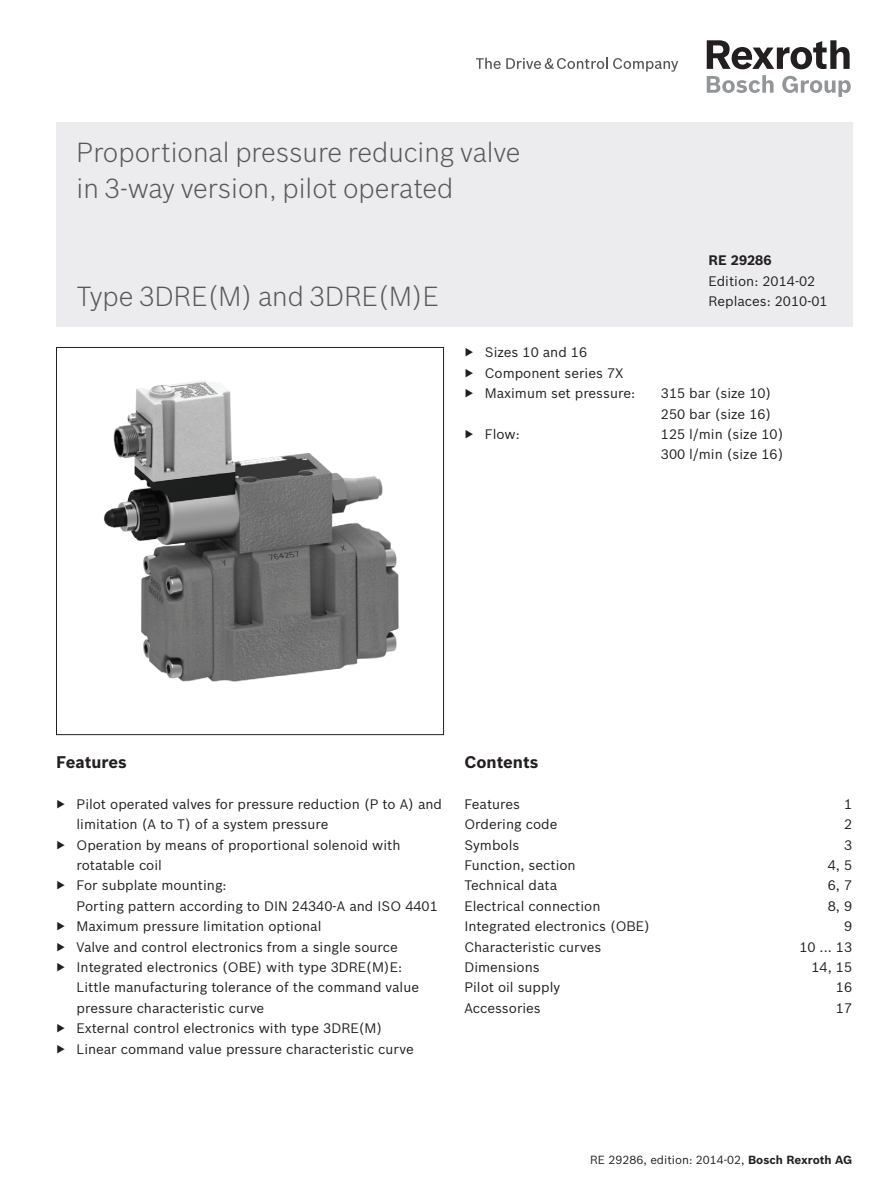
<style>
.page{position:relative;width:893px;height:1191px;background:#fff}
.page>*{position:absolute;margin:0;border:0;box-sizing:border-box;transform-origin:0 0}
.t1{font:300 27px/35.7px "Bosch Sans";color:#57585a}
.t2{font:700 16.5px "Bosch Sans";color:#231f20}
.t3{font:13.5px/20.4px "Bosch Sans";color:#231f20}
.t4{font:700 13.5px "Bosch Sans";color:#231f20}
.t5{font:11.55px "Bosch Sans";color:#231f20}
.s1{font-weight:700}
</style>
<div class="page">
<div style="left:56px;top:122px;width:796px;height:205px;background:#ececee"></div>
<svg style="left:476px;top:58px;width:202px;height:14px"></svg>
<svg style="left:707px;top:75px;width:66px;height:18px"></svg>
<svg style="left:782px;top:76px;width:69px;height:21px"></svg>
<svg style="left:707px;top:41px;width:143px;height:28px"></svg>
<img style="left:103px;top:380px;width:296px;height:302px">
<div style="left:56px;top:347px;width:388px;height:388px;border:1px solid #231f20"></div>
<h1 class="t1" style="left:77px;top:133px;width:445px">Proportional pressure reducing valve in 3-way version, pilot operated</h1>
<p class="t4" style="left:708px;top:250px;width:65px">RE 29286</p>
<p class="t3" style="left:708px;top:270px;width:108px">Edition: 2014-02</p>
<h1 class="t1" style="left:77px;top:277px;width:364px">Type 3DRE(M) and 3DRE(M)E</h1>
<p class="t3" style="left:708px;top:290px;width:121px">Replaces: 2010-01</p>
<p class="t3" style="left:464px;top:341px;width:172px">▶ Sizes 10 and 16<br>▶ Component series 7X ▶ Maximum set pressure:</p>
<p class="t3" style="left:661px;top:382px;width:112px">315 bar (size 10)<br>250 bar (size 16)</p>
<p class="t3" style="left:464px;top:423px;width:57px">▶ Flow:</p>
<p class="t3" style="left:661px;top:423px;width:124px">125 l/min (size 10)<br>300 l/min (size 16)</p>
<p class="t2" style="left:56px;top:749px;width:72px">Features</p>
<p class="t3" style="left:56px;top:792px;width:387px">▶ Pilot operated valves for pressure reduction (P to A) and</p>
<p class="t3" style="left:77px;top:813px;width:253px">limitation (A to T) of a system pressure</p>
<p class="t3" style="left:56px;top:833px;width:346px">▶ Operation by means of proportional solenoid with</p>
<p class="t3" style="left:77px;top:854px;width:87px">rotatable coil</p>
<p class="t3" style="left:56px;top:874px;width:172px">▶ For subplate mounting:</p>
<p class="t3" style="left:77px;top:894px;width:363px">Porting pattern according to DIN 24340-A and ISO 4401</p>
<p class="t3" style="left:56px;top:915px;width:267px">▶ Maximum pressure limitation optional</p>
<p class="t3" style="left:56px;top:935px;width:343px">▶ Valve and control electronics from a single source</p>
<p class="t3" style="left:56px;top:956px;width:347px">▶ Integrated electronics (OBE) with type 3DRE(M)E:</p>
<p class="t3" style="left:77px;top:976px;width:344px">Little manufacturing tolerance of the command value</p>
<p class="t3" style="left:77px;top:997px;width:189px">pressure characteristic curve</p>
<p class="t3" style="left:56px;top:1017px;width:328px">▶ External control electronics with type 3DRE(M)</p>
<p class="t3" style="left:56px;top:1037px;width:359px">▶ Linear command value pressure characteristic curve</p>
<p class="t2" style="left:464px;top:749px;width:76px">Contents</p>
<p class="t3" style="left:464px;top:792px;width:57px">Features</p>
<p class="t3" style="left:844px;top:792px;width:10px">1</p>
<p class="t3" style="left:464px;top:813px;width:95px">Ordering code</p>
<p class="t3" style="left:844px;top:813px;width:10px">2</p>
<p class="t3" style="left:464px;top:833px;width:57px">Symbols</p>
<p class="t3" style="left:844px;top:833px;width:10px">3</p>
<p class="t3" style="left:464px;top:854px;width:113px">Function, section</p>
<p class="t3" style="left:828px;top:854px;width:26px">4, 5</p>
<p class="t3" style="left:464px;top:874px;width:94px">Technical data</p>
<p class="t3" style="left:828px;top:874px;width:26px">6, 7</p>
<p class="t3" style="left:464px;top:894px;width:138px">Electrical connection</p>
<p class="t3" style="left:828px;top:894px;width:26px">8, 9</p>
<p class="t3" style="left:464px;top:915px;width:187px">Integrated electronics (OBE)</p>
<p class="t3" style="left:844px;top:915px;width:10px">9</p>
<p class="t3" style="left:464px;top:935px;width:138px">Characteristic curves</p>
<p class="t3" style="left:799px;top:935px;width:54px">10 ... 13</p>
<p class="t3" style="left:464px;top:956px;width:77px">Dimensions</p>
<p class="t3" style="left:811px;top:956px;width:42px">14, 15</p>
<p class="t3" style="left:464px;top:976px;width:97px">Pilot oil supply</p>
<p class="t3" style="left:836px;top:976px;width:18px">16</p>
<p class="t3" style="left:464px;top:997px;width:78px">Accessories</p>
<p class="t3" style="left:836px;top:997px;width:18px">17</p>
<p class="t5" style="left:590px;top:1151px;width:263px">RE 29286, edition: 2014-02, <span class="s1">Bosch Rexroth AG</span></p>
</div>
